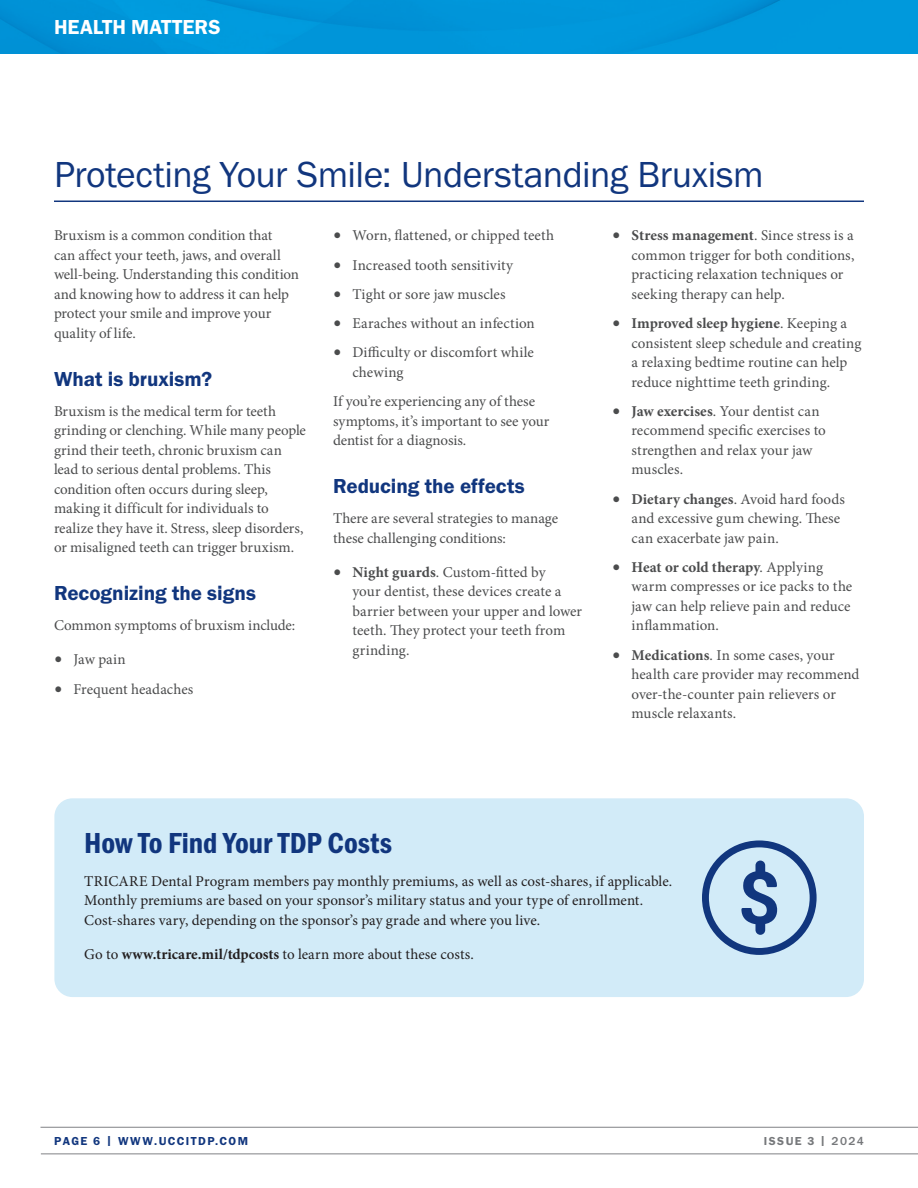
<style>
.page{position:relative;width:918px;height:1188px;background:#fff}
.page>*{position:absolute;margin:0;border:0;box-sizing:border-box;transform-origin:0 0}
.H1_-_Dark_Blue_Underline_-_Span_Column{font:37.5px "Franklin Gothic URW Boo";letter-spacing:-.01em;color:#11367e}
.Sidebar_H1_Dark_Blue{font:30px "Franklin Gothic URW Con Dem";color:#11367e}
.S1_-_Dark_BLue{font:21px "Franklin Gothic URW Dem";color:#11367e}
.t1{font:21px "Franklin Gothic URW Dem";color:#fff}
.t2{font:15px/19.5px "Minion Pro";color:#4b4c4d}
.Sidebar_-_P{font:15px/19.5px "Minion Pro";letter-spacing:.005em;color:#231f20}
.t3{font:12px "Franklin Gothic URW Dem";letter-spacing:.12em;color:#11367e}
.t4{font:12px "Franklin Gothic URW Dem";letter-spacing:.12em;color:#76787b}
.s1{font-size:21.75px}
.s2{font-weight:700}
.s3{font-family:"Franklin Gothic URW";font-weight:500}
</style>
<div class="page">
<hr style="left:54px;top:201px;width:810px;height:1px;background:#11367e">
<div style="left:54px;top:798px;width:810px;height:199px;background:#d2ebf8;border-radius:18px"></div>
<svg style="left:702px;top:840px;width:115px;height:115px"></svg>
<div style="left:0;top:0;width:918px;height:54px;background:#0097db"></div>
<hr style="left:41px;top:1154px;width:877px;height:1px;background:#808285">
<hr style="left:40px;top:1127px;width:878px;height:1px;background:#808285">
<h3 class="t1" style="left:54px;top:14px;width:168px">HEALTH MATTERS</h3>
<p class="H1_-_Dark_Blue_Underline_-_Span_Column" style="left:54px;top:151px;width:711px">Protecting Your Smile: Understanding Bruxism</p>
<p class="t2" style="left:54px;top:226px;width:247px">Bruxism is a common condition that<br>can affect your teeth, jaws, and overall well-being. Understanding this condition and knowing how to address it can help protect your smile and improve your quality of life.</p>
<p class="S1_-_Dark_BLue" style="left:54px;top:366px;width:160px">What is bruxism?</p>
<p class="t2" style="left:54px;top:401px;width:253px">Bruxism is the medical term for teeth grinding or clenching. While many people grind their teeth, chronic bruxism can lead to serious dental problems. This condition often occurs during sleep, making it difficult for individuals to realize they have it. Stress, sleep disorders, or misaligned teeth can trigger bruxism.</p>
<p class="S1_-_Dark_BLue" style="left:54px;top:580px;width:203px">Recognizing the signs</p>
<p class="t2" style="left:54px;top:616px;width:243px">Common symptoms of bruxism include:</p>
<p class="t2" style="left:54px;top:650px;width:73px"><span class="s1">•</span> Jaw pain</p>
<p class="t2" style="left:54px;top:679px;width:141px"><span class="s1">•</span> Frequent headaches</p>
<p class="t2" style="left:333px;top:226px;width:223px"><span class="s1">•</span> Worn, flattened, or chipped teeth</p>
<p class="t2" style="left:333px;top:255px;width:182px"><span class="s1">•</span> Increased tooth sensitivity</p>
<p class="t2" style="left:333px;top:284px;width:174px"><span class="s1">•</span> Tight or sore jaw muscles</p>
<p class="t2" style="left:333px;top:314px;width:203px"><span class="s1">•</span> Earaches without an infection</p>
<p class="t2" style="left:352px;top:343px;width:183px;text-indent:-20px"><span class="s1">•</span> Difficulty or discomfort while chewing</p>
<p class="t2" style="left:333px;top:392px;width:218px">If you’re experiencing any of these symptoms, it’s important to see your dentist for a diagnosis.</p>
<p class="S1_-_Dark_BLue" style="left:333px;top:473px;width:193px">Reducing the effects</p>
<p class="t2" style="left:333px;top:509px;width:227px">There are several strategies to manage these challenging conditions:</p>
<p class="t2" style="left:352px;top:562px;width:231px;text-indent:-20px"><span class="s1">•</span> <span class="s2">Night guards</span>. Custom-fitted by<br>your dentist, these devices create a barrier between your upper and lower teeth. They protect your teeth from grinding.</p>
<p class="t2" style="left:632px;top:226px;width:224px;text-indent:-20px"><span class="s1">•</span> <span class="s2">Stress management</span>. Since stress is a common trigger for both conditions, practicing relaxation techniques or seeking therapy can help.</p>
<p class="t2" style="left:632px;top:314px;width:232px;text-indent:-20px"><span class="s1">•</span> <span class="s2">Improved sleep hygiene</span>. Keeping a consistent sleep schedule and creating a relaxing bedtime routine can help reduce nighttime teeth grinding.</p>
<p class="t2" style="left:632px;top:401px;width:196px;text-indent:-20px"><span class="s1">•</span> <span class="s2">Jaw exercises</span>. Your dentist can recommend specific exercises to strengthen and relax your jaw muscles.</p>
<p class="t2" style="left:632px;top:489px;width:215px;text-indent:-20px"><span class="s1">•</span> <span class="s2">Dietary changes</span>. Avoid hard foods and excessive gum chewing. These can exacerbate jaw pain.</p>
<p class="t2" style="left:632px;top:557px;width:222px;text-indent:-20px"><span class="s1">•</span> <span class="s2">Heat or cold therapy</span>. Applying warm compresses or ice packs to the jaw can help relieve pain and reduce inflammation.</p>
<p class="t2" style="left:632px;top:645px;width:230px;text-indent:-20px"><span class="s1">•</span> <span class="s2">Medications</span>. In some cases, your health care provider may recommend over-the-counter pain relievers or muscle relaxants.</p>
<p class="Sidebar_H1_Dark_Blue" style="left:84px;top:823px;width:309px">How To Find Your TDP Costs</p>
<p class="Sidebar_-_P" style="left:84px;top:871px;width:590px">TRICARE Dental Program members pay monthly premiums, as well as cost-shares, if applicable.<br>Monthly premiums are based on your sponsor’s military status and your type of enrollment.<br>Cost-shares vary, depending on the sponsor’s pay grade and where you live.</p>
<p class="Sidebar_-_P" style="left:84px;top:945px;width:391px">Go to <span class="s2">www.tricare.mil/tdpcosts</span> to learn more about these costs.</p>
<p class="t3" style="left:54px;top:1133px;width:196px">PAGE 6 | WWW.UCCITDP.COM</p>
<p class="t4" style="left:764px;top:1133px;width:102px">ISSUE 3 | <span class="s3">2024</span></p>
</div>
